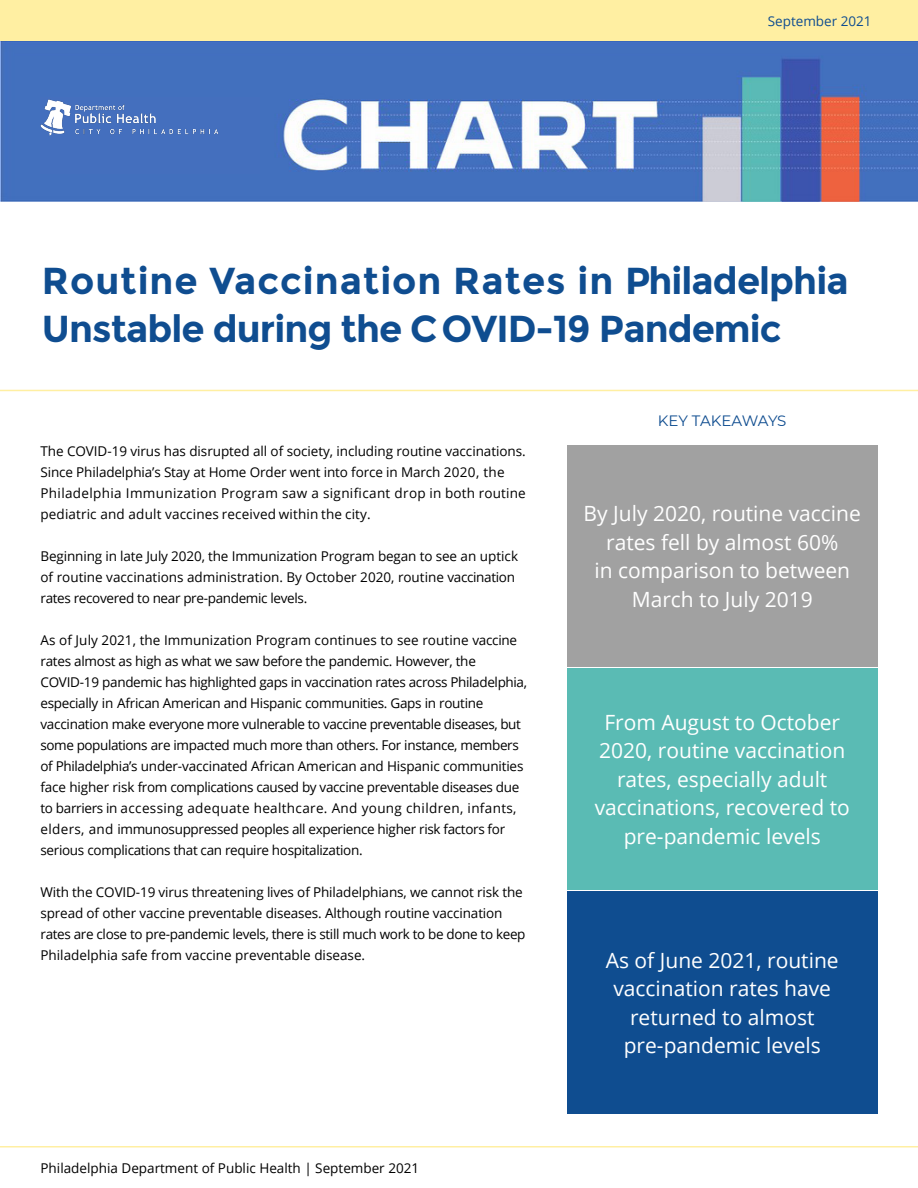
<style>
.page{position:relative;width:918px;height:1188px;background:#fff}
.page>*{position:absolute;margin:0;border:0;box-sizing:border-box;transform-origin:0 0}
.t1{font:700 37.5px/48px "Montserrat";letter-spacing:-.025em;color:#0f4d90}
.t2{font:21px/28.5px "Open Sans";color:#fff;text-align:center}
.t3{font:15px "Montserrat";letter-spacing:-.01em;color:#0f4d90}
.t4{font:13.5px/21px "Open Sans";letter-spacing:-.01em;color:#000}
.t5{font:13.5px "Open Sans";color:#0f4d90}
</style>
<div class="page">
<div style="left:0;top:0;width:918px;height:40px;background:#ffefa2"></div>
<img style="left:0;top:42px;width:918px;height:159px">
<div style="left:40px;top:97px;width:220px;height:77px;background:#446fbe"></div>
<hr style="left:0;top:390px;width:918px;height:1px;background:#ffefa2">
<hr style="left:0;top:1146px;width:918px;height:2px;background:#ffefa2">
<img style="left:40px;top:100px;width:179px;height:36px">
<div style="left:567px;top:446px;width:311px;height:221px;background:#a1a1a1"></div>
<div style="left:567px;top:668px;width:311px;height:222px;background:#5abbb4"></div>
<div style="left:567px;top:891px;width:311px;height:223px;background:#0f4d90"></div>
<p class="t5" style="left:768px;top:12px;width:105px">September 2021</p>
<h1 class="t1" style="left:42px;top:257px;width:808px">Routine Vaccination Rates in Philadelphia<br>Unstable during the COVID-19 Pandemic</h1>
<p class="t4" style="left:40px;top:440px;width:487px">The COVID-19 virus has disrupted all of society, including routine vaccinations.<br>Since Philadelphia’s Stay at Home Order went into force in March 2020, the Philadelphia Immunization Program saw a significant drop in both routine pediatric and adult vaccines received within the city.</p>
<p class="t4" style="left:40px;top:545px;width:479px">Beginning in late July 2020, the Immunization Program began to see an uptick of routine vaccinations administration. By October 2020, routine vaccination rates recovered to near pre-pandemic levels.</p>
<p class="t4" style="left:40px;top:629px;width:488px">As of July 2021, the Immunization Program continues to see routine vaccine rates almost as high as what we saw before the pandemic. However, the COVID-19 pandemic has highlighted gaps in vaccination rates across Philadelphia, especially in African American and Hispanic communities. Gaps in routine vaccination make everyone more vulnerable to vaccine preventable diseases, but some populations are impacted much more than others. For instance, members of Philadelphia’s under-vaccinated African American and Hispanic communities face higher risk from complications caused by vaccine preventable diseases due to barriers in accessing adequate healthcare. And young children, infants, elders, and immunosuppressed peoples all experience higher risk factors for serious complications that can require hospitalization.</p>
<p class="t4" style="left:40px;top:881px;width:487px">With the COVID-19 virus threatening lives of Philadelphians, we cannot risk the spread of other vaccine preventable diseases. Although routine vaccination rates are close to pre-pandemic levels, there is still much work to be done to keep Philadelphia safe from vaccine preventable disease.</p>
<p class="t4" style="left:41px;top:1157px;width:380px">Philadelphia Department of Public Health | September 2021</p>
<p class="t3" style="left:658px;top:410px;width:130px">KEY TAKEAWAYS</p>
<h2 class="t2" style="left:584px;top:499px;width:279px">By July 2020, routine vaccine rates fell by almost 60%<br>in comparison to between<br>March to July 2019</h2>
<h2 class="t2" style="left:595px;top:708px;width:257px">From August to October<br>2020, routine vaccination rates, especially adult vaccinations, recovered to pre-pandemic levels</h2>
<h2 class="t2" style="left:606px;top:945px;width:234px">As of June 2021, routine vaccination rates have returned to almost pre-pandemic levels</h2>
</div>
